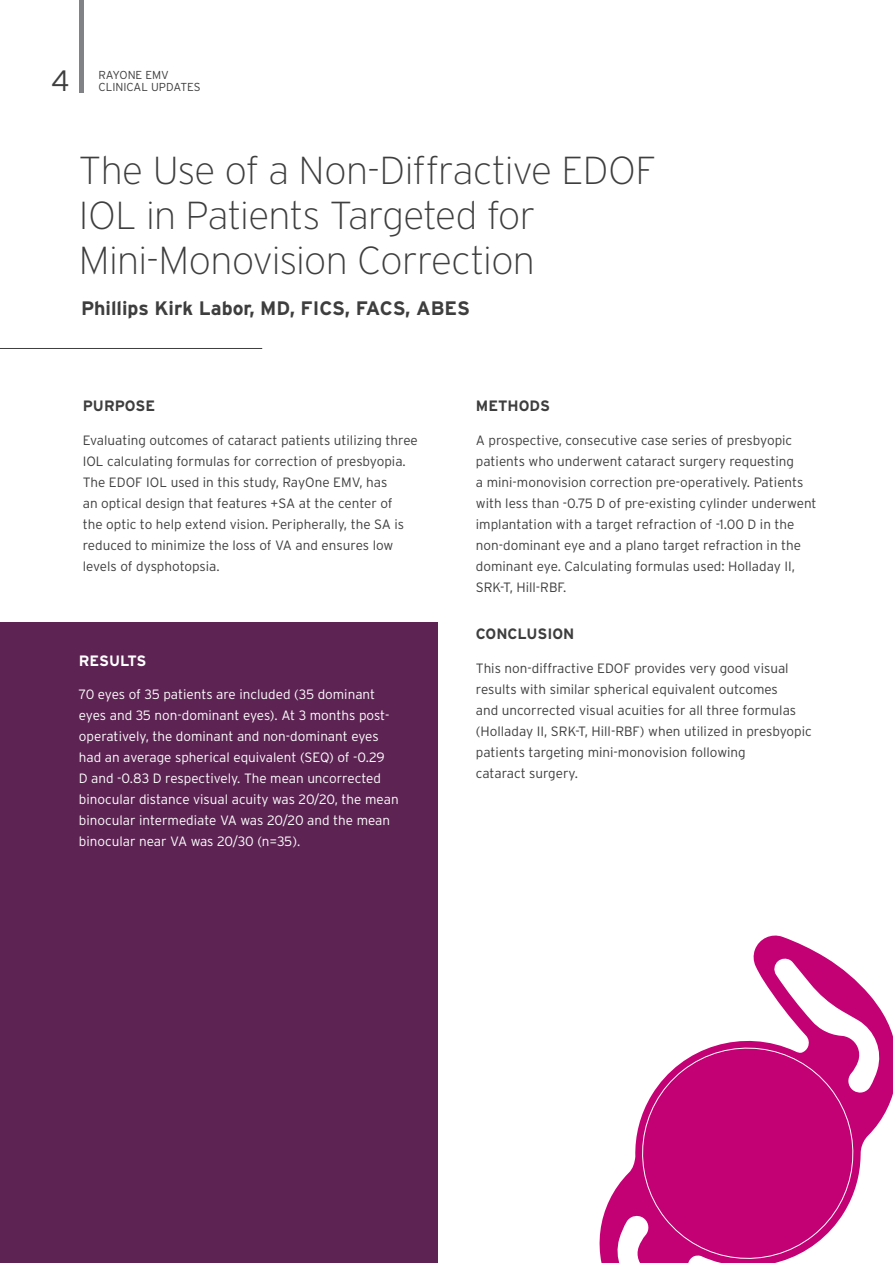
<style>
.page{position:relative;width:893px;height:1263px;background:#fff}
.page>*{position:absolute;margin:0;border:0;box-sizing:border-box;transform-origin:0 0}
.t1{font:200 39px/45px "Interstate";letter-spacing:-.015em;color:#3e3e3f}
.t2{font:300 29.4px "Interstate";color:#3e3e3f}
.t3{font:700 19.5px "Interstate";color:#3e3e3f}
.t4{font:700 15px "Interstate";color:#3e3e3f}
.t5{font:700 15px "Interstate";letter-spacing:-.01em;color:#fff}
.t6{font:300 13.5px/21px "Interstate";color:#3e3e3f}
.t7{font:300 13.5px/21px "Interstate";color:#fff}
.t8{font:300 11.55px/12.5px "Interstate";color:#3e3e3f}
</style>
<div class="page">
<div style="left:0;top:623px;width:438px;height:640px;background:#5c2353"></div>
<hr style="left:79px;top:0;width:4px;height:92px;background:#808285">
<hr style="left:0;top:348px;width:262px;height:1px;background:#3e3e3f">
<svg style="left:599px;top:935px;width:294px;height:328px"></svg>
<svg style="left:629px;top:1035px;width:237px;height:228px"></svg>
<p class="t2" style="left:51px;top:63px;width:20px">4</p>
<p class="t8" style="left:98px;top:68px;width:104px">RAYONE EMV<br>CLINICAL UPDATES</p>
<p class="t1" style="left:79px;top:148px;width:578px">The Use of a Non-Diffractive EDOF<br>IOL in Patients Targeted for<br>Mini-Monovision Correction</p>
<p class="t3" style="left:81px;top:296px;width:390px">Phillips Kirk Labor, MD, FICS, FACS, ABES</p>
<p class="t4" style="left:83px;top:397px;width:74px">PURPOSE</p>
<p class="t4" style="left:476px;top:397px;width:76px">METHODS</p>
<p class="t6" style="left:83px;top:429px;width:337px">Evaluating outcomes of cataract patients utilizing three IOL calculating formulas for correction of presbyopia.<br>The EDOF IOL used in this study, RayOne EMV, has<br>an optical design that features +SA at the center of<br>the optic to help extend vision. Peripherally, the SA is reduced to minimize the loss of VA and ensures low levels of dysphotopsia.</p>
<p class="t5" style="left:79px;top:651px;width:69px">RESULTS</p>
<p class="t7" style="left:79px;top:684px;width:321px">70 eyes of 35 patients are included (35 dominant eyes and 35 non-dominant eyes). At 3 months post&shy;operatively, the dominant and non-dominant eyes had an average spherical equivalent (SEQ) of -0.29<br>D and -0.83 D respectively. The mean uncorrected binocular distance visual acuity was 20/20, the mean binocular intermediate VA was 20/20 and the mean binocular near VA was 20/30 (n=35).</p>
<p class="t6" style="left:476px;top:429px;width:342px">A prospective, consecutive case series of presbyopic patients who underwent cataract surgery requesting<br>a mini-monovision correction pre-operatively. Patients with less than -0.75 D of pre-existing cylinder underwent implantation with a target refraction of -1.00 D in the non-dominant eye and a plano target refraction in the dominant eye. Calculating formulas used: Holladay II, SRK-T, Hill-RBF.</p>
<p class="t4" style="left:476px;top:625px;width:100px">CONCLUSION</p>
<p class="t6" style="left:476px;top:657px;width:337px">This non-diffractive EDOF provides very good visual results with similar spherical equivalent outcomes<br>and uncorrected visual acuities for all three formulas (Holladay II, SRK-T, Hill-RBF) when utilized in presbyopic patients targeting mini-monovision following<br>cataract surgery.</p>
</div>
